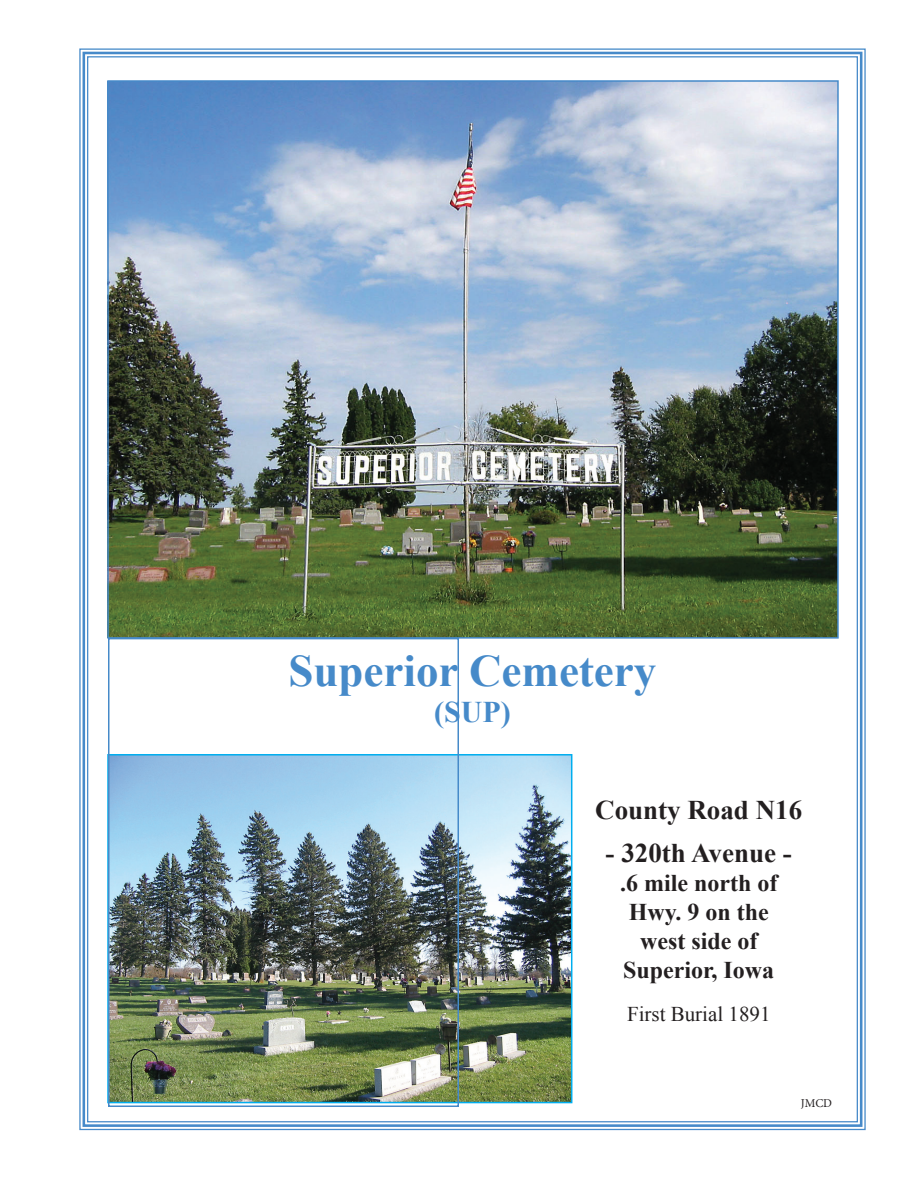
<style>
.page{position:relative;width:918px;height:1188px;background:#fff}
.page>*{position:absolute;margin:0;border:0;box-sizing:border-box;transform-origin:0 0}
.t1{font:700 45px "Times New Roman";color:#468ac9}
.t2{font:700 30px "Times New Roman";color:#468ac9}
.t3{font:700 27px "Times New Roman";color:#231f20}
.t4{font:700 24px/28.8px "Times New Roman";color:#231f20;text-align:center}
.t5{font:21px "Times New Roman";color:#231f20}
.t6{font:12px "Minion Pro";color:#231f20}
</style>
<div class="page">
<img style="left:79px;top:48px;width:787px;height:1083px">
<h1 class="t1" style="left:289px;top:640px;width:369px">Superior Cemetery</h1>
<p class="t2" style="left:434px;top:691px;width:78px">(SUP)</p>
<p class="t3" style="left:595px;top:792px;width:209px">County Road N16</p>
<p class="t3" style="left:606px;top:835px;width:188px">- 320th Avenue -</p>
<p class="t4" style="left:620px;top:868px;width:159px">.6 mile north of<br>Hwy. 9 on the west side of<br>Superior, Iowa</p>
<p class="t5" style="left:627px;top:1000px;width:145px">First Burial 1891</p>
<p class="t6" style="left:801px;top:1095px;width:33px">JMCD</p>
</div>
